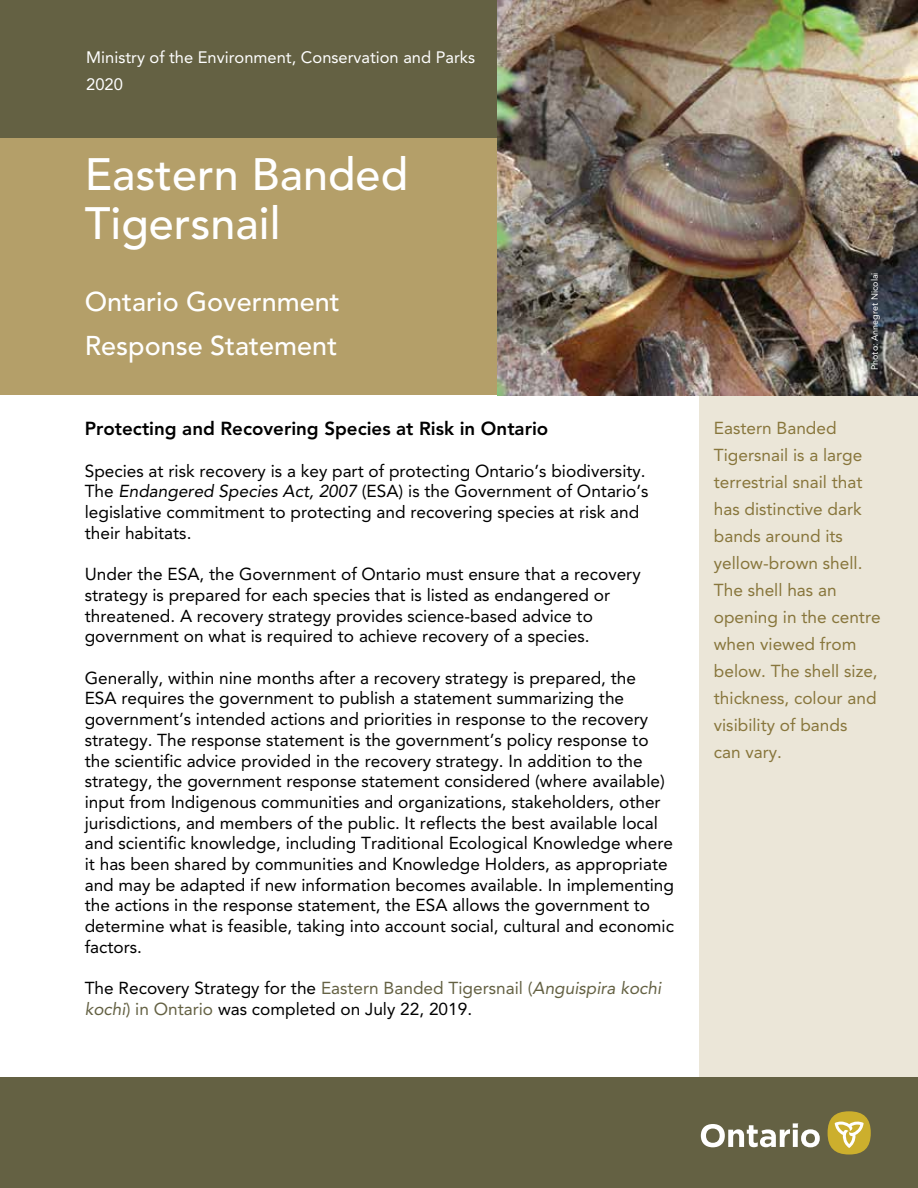
<style>
.page{position:relative;width:918px;height:1188px;background:#fff}
.page>*{position:absolute;margin:0;border:0;box-sizing:border-box;transform-origin:0 0}
.t1{font:500 45px/49.5px "Avenir LT Std";color:#fff}
.t2{font:500 27px "Avenir LT Std";color:#fff}
.t3{font:800 18.75px "Avenir LT Std";color:#000}
.t4{font:17.25px/20.7px "Avenir LT Std";color:#000}
.t5{font:17.25px/27px "Avenir LT Std";color:#88763c}
.t6{font:16.5px/27px "Avenir LT Std";color:#fff}
.t7{font:9px "Avenir LT Std";color:#fff}
.s1{font-style:italic}
.s2{color:#646143}
.s3{font-style:italic;color:#646143}
</style>
<div class="page">
<div style="left:0;top:0;width:918px;height:138px;background:#646143"></div>
<div style="left:0;top:138px;width:918px;height:257px;background:#b49f69"></div>
<img style="left:497px;top:0;width:421px;height:395px">
<svg style="left:699px;top:134px;width:219px;height:944px;background:#cac2b4"></svg>
<div style="left:0;top:1078px;width:918px;height:110px;background:#646143"></div>
<svg style="left:701px;top:1123px;width:119px;height:24px"></svg>
<div style="left:828px;top:1111px;width:43px;height:44px;background:#ccaf2d;border-radius:50%"></div>
<svg style="left:835px;top:1121px;width:29px;height:27px"></svg>
<p class="t6" style="left:86px;top:44px;width:390px">Ministry of the Environment, Conservation and Parks<br>2020</p>
<h1 class="t1" style="left:85px;top:150px;width:325px">Eastern Banded<br>Tigersnail</h1>
<p class="t2" style="left:85px;top:286px;width:257px">Ontario Government</p>
<p class="t2" style="left:85px;top:330px;width:254px">Response Statement</p>
<h2 class="t3" style="left:85px;top:418px;width:465px">Protecting and Recovering Species at Risk in Ontario</h2>
<p class="t4" style="left:85px;top:461px;width:565px">Species at risk recovery is a key part of protecting Ontario’s biodiversity.<br>The <span class="s1">Endangered Species Act, 2007</span> (ESA) is the Government of Ontario’s legislative commitment to protecting and recovering species at risk and their habitats.</p>
<p class="t4" style="left:85px;top:564px;width:557px">Under the ESA, the Government of Ontario must ensure that a recovery strategy is prepared for each species that is listed as endangered or threatened. A recovery strategy provides science-based advice to government on what is required to achieve recovery of a species.</p>
<p class="t4" style="left:85px;top:668px;width:591px">Generally, within nine months after a recovery strategy is prepared, the<br>ESA requires the government to publish a statement summarizing the government’s intended actions and priorities in response to the recovery strategy. The response statement is the government’s policy response to the scientific advice provided in the recovery strategy. In addition to the strategy, the government response statement considered (where available) input from Indigenous communities and organizations, stakeholders, other jurisdictions, and members of the public. It reflects the best available local and scientific knowledge, including Traditional Ecological Knowledge where it has been shared by communities and Knowledge Holders, as appropriate and may be adapted if new information becomes available. In implementing the actions in the response statement, the ESA allows the government to determine what is feasible, taking into account social, cultural and economic factors.</p>
<p class="t4" style="left:85px;top:978px;width:578px">The Recovery Strategy for the <span class="s2">Eastern Banded Tigersnail (</span><span class="s3">Anguispira kochi kochi</span><span class="s2">) in Ontario</span> was completed on July 22, 2019.</p>
<p class="t7" style="left:869px;top:370px;width:99px;rotate:-90deg">Photo: Annegret Nicolai</p>
<p class="t5" style="left:714px;top:415px;width:168px">Eastern Banded<br>Tigersnail is a large terrestrial snail that has distinctive dark bands around its yellow-brown shell.<br>The shell has an opening in the centre when viewed from below. The shell size, thickness, colour and visibility of bands<br>can vary.</p>
</div>
